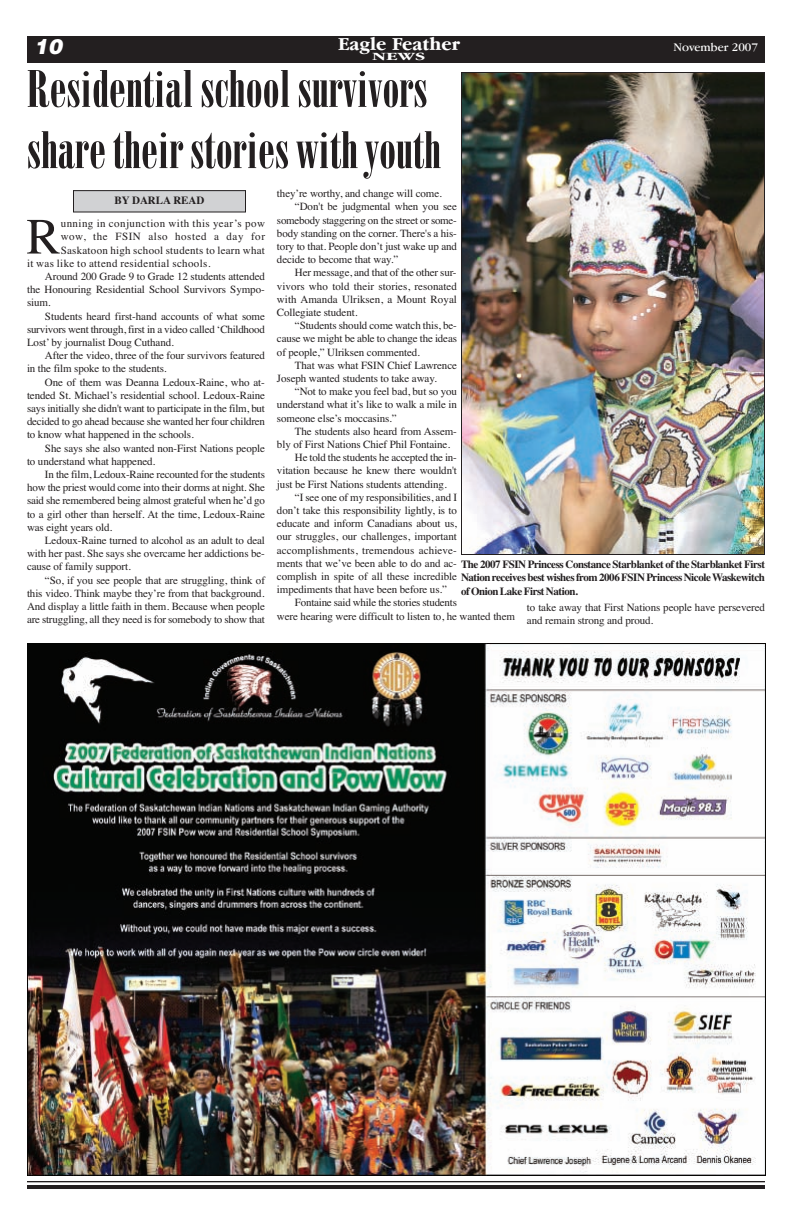
<style>
.page{position:relative;width:792px;height:1224px;background:#fff}
.page>*{position:absolute;margin:0;border:0;box-sizing:border-box;transform-origin:0 0}
.t1{font:51px/61.2px "Bodoni Poster Compressed";color:#231f20}
.t2{font:50.8px "Times";color:#231f20}
.t3{font:italic 900 21px "Helvetica";color:#fff}
.t4{font:700 19px "Garamond IT Cby BT";color:#fff}
.t5{font:12px "Garamond IT Cby BT";color:#fff}
.t6{font:700 11.4px "Garamond IT Cby BT";color:#fff;scale:1.67 1}
.t7{font:11px/13.2px "Times";letter-spacing:-.01em;color:#231f20}
.t8{font:700 11px/13.2px "Times";letter-spacing:-.04em;color:#231f20;text-align:justify}
.t9{font:11px "Times";letter-spacing:.025em;color:#231f20}
.t10{font:11px "Times";letter-spacing:.04em;color:#231f20}
.t11{font:11px "Times";letter-spacing:.03em;color:#231f20}
.t12{font:11px "Times";letter-spacing:.01em;color:#231f20}
.t13{font:11px "Times";letter-spacing:.05em;color:#231f20}
.t14{font:700 11px "Times";color:#231f20}
</style>
<div class="page">
<div style="left:27px;top:36px;width:738px;height:27px;background:#231f20"></div>
<hr style="left:27px;top:1181px;width:738px;height:1px;background:#231f20">
<hr style="left:27px;top:1185px;width:738px;height:4px;background:#231f20">
<img style="left:27px;top:644px;width:738px;height:531px">
<img style="left:463px;top:74px;width:300px;height:479px">
<div style="left:461px;top:72px;width:304px;height:483px;border:1px solid #231f20"></div>
<div style="left:74px;top:191px;width:172px;height:21px;background:#d1d2d4"></div>
<div style="left:73px;top:190px;width:173px;height:22px;border:1px solid #231f20"></div>
<h3 class="t3" style="left:34px;top:34px;width:30px">10</h3>
<h3 class="t4" style="left:338px;top:39px;width:123px">Eagle Feather</h3>
<p class="t6" style="left:372px;top:53px;width:33px">NEWS</p>
<p class="t5" style="left:673px;top:43px;width:86px">November 2007</p>
<h1 class="t1" style="left:27px;top:63px;width:416px">Residential school survivors share their stories with youth</h1>
<p class="t14" style="left:114px;top:194px;width:92px">BY DARLA READ</p>
<p class="t7" style="left:277px;top:187px;width:166px">they’re worthy, and change will come.</p>
<p class="t7" style="left:295px;top:200px;width:163px">“Don't be judgmental when you see</p>
<p class="t7" style="left:277px;top:213px;width:181px">somebody staggering on the street or some-</p>
<p class="t7" style="left:277px;top:226px;width:181px">body standing on the corner. There's a his-</p>
<p class="t7" style="left:277px;top:240px;width:182px">tory to that. People don’t just wake up and</p>
<p class="t7" style="left:277px;top:253px;width:123px">decide to become that way.”</p>
<p class="t7" style="left:295px;top:266px;width:163px">Her message, and that of the other sur-</p>
<p class="t7" style="left:277px;top:279px;width:181px">vivors who told their stories, resonated</p>
<p class="t7" style="left:277px;top:292px;width:182px">with Amanda Ulriksen, a Mount Royal</p>
<p class="t7" style="left:277px;top:306px;width:82px">Collegiate student.</p>
<p class="t7" style="left:295px;top:319px;width:163px">“Students should come watch this, be-</p>
<p class="t7" style="left:277px;top:332px;width:182px">cause we might be able to change the ideas</p>
<p class="t7" style="left:277px;top:345px;width:145px">of people,” Ulriksen commented.</p>
<p class="t7" style="left:295px;top:358px;width:164px">That was what FSIN Chief Lawrence</p>
<p class="t7" style="left:277px;top:372px;width:161px">Joseph wanted students to take away.</p>
<p class="t7" style="left:295px;top:385px;width:164px">“Not to make you feel bad, but so you</p>
<p class="t7" style="left:277px;top:398px;width:182px">understand what it’s like to walk a mile in</p>
<p class="t7" style="left:277px;top:411px;width:121px">someone else’s moccasins.”</p>
<p class="t7" style="left:295px;top:424px;width:163px">The students also heard from Assem-</p>
<p class="t7" style="left:277px;top:438px;width:175px">bly of First Nations Chief Phil Fontaine.</p>
<p class="t7" style="left:295px;top:451px;width:163px">He told the students he accepted the in-</p>
<p class="t7" style="left:277px;top:464px;width:182px">vitation because he knew there wouldn't</p>
<p class="t7" style="left:277px;top:477px;width:171px">just be First Nations students attending.</p>
<p class="t7" style="left:295px;top:490px;width:164px">“I see one of my responsibilities, and I</p>
<p class="t7" style="left:277px;top:504px;width:182px">don’t take this responsibility lightly, is to</p>
<p class="t7" style="left:277px;top:517px;width:182px">educate and inform Canadians about us,</p>
<p class="t7" style="left:277px;top:530px;width:181px">our struggles, our challenges, important</p>
<p class="t12" style="left:277px;top:543px;width:181px">accomplishments, tremendous achieve-</p>
<p class="t7" style="left:277px;top:556px;width:181px">ments that we’ve been able to do and ac-</p>
<p class="t7" style="left:277px;top:570px;width:181px">complish in spite of all these incredible</p>
<p class="t7" style="left:277px;top:583px;width:172px">impediments that have been before us.”</p>
<p class="t7" style="left:295px;top:596px;width:164px">Fontaine said while the stories students</p>
<p class="t7" style="left:277px;top:609px;width:240px">were hearing were difficult to listen to, he wanted them</p>
<p class="t7" style="left:527px;top:600px;width:240px">to take away that First Nations people have persevered and remain strong and proud.</p>
<h2 class="t2" style="left:27px;top:206px;width:35px">R</h2>
<p class="t10" style="left:61px;top:217px;width:206px">unning in conjunction with this year’s pow</p>
<p class="t13" style="left:61px;top:230px;width:206px">wow, the FSIN also hosted a day for</p>
<p class="t9" style="left:61px;top:243px;width:206px">Saskatoon high school students to learn what</p>
<p class="t11" style="left:27px;top:257px;width:185px">it was like to attend residential schools.</p>
<p class="t7" style="left:45px;top:270px;width:222px">Around 200 Grade 9 to Grade 12 students attended</p>
<p class="t7" style="left:27px;top:283px;width:239px">the Honouring Residential School Survivors Sympo-</p>
<p class="t7" style="left:27px;top:296px;width:25px">sium.</p>
<p class="t7" style="left:45px;top:309px;width:222px">Students heard first-hand accounts of what some</p>
<p class="t7" style="left:27px;top:322px;width:239px">survivors went through, first in a video called ‘Childhood</p>
<p class="t7" style="left:27px;top:336px;width:148px">Lost’ by journalist Doug Cuthand.</p>
<p class="t7" style="left:45px;top:349px;width:222px">After the video, three of the four survivors featured</p>
<p class="t7" style="left:27px;top:362px;width:141px">in the film spoke to the students.</p>
<p class="t7" style="left:45px;top:375px;width:221px">One of them was Deanna Ledoux-Raine, who at-</p>
<p class="t7" style="left:27px;top:388px;width:240px">tended St. Michael’s residential school. Ledoux-Raine</p>
<p class="t7" style="left:27px;top:402px;width:239px">says initially she didn't want to participate in the film, but</p>
<p class="t7" style="left:27px;top:415px;width:239px">decided to go ahead because she wanted her four children</p>
<p class="t7" style="left:27px;top:428px;width:168px">to know what happened in the schools.</p>
<p class="t7" style="left:45px;top:441px;width:221px">She says she also wanted non-First Nations people</p>
<p class="t7" style="left:27px;top:454px;width:130px">to understand what happened.</p>
<p class="t7" style="left:45px;top:468px;width:221px">In the film, Ledoux-Raine recounted for the students</p>
<p class="t7" style="left:27px;top:481px;width:239px">how the priest would come into their dorms at night. She</p>
<p class="t7" style="left:27px;top:494px;width:240px">said she remembered being almost grateful when he’d go</p>
<p class="t7" style="left:27px;top:507px;width:240px">to a girl other than herself. At the time, Ledoux-Raine</p>
<p class="t7" style="left:27px;top:520px;width:87px">was eight years old.</p>
<p class="t7" style="left:45px;top:534px;width:222px">Ledoux-Raine turned to alcohol as an adult to deal</p>
<p class="t7" style="left:27px;top:547px;width:239px">with her past. She says she overcame her addictions be-</p>
<p class="t7" style="left:27px;top:560px;width:105px">cause of family support.</p>
<p class="t7" style="left:45px;top:573px;width:221px">“So, if you see people that are struggling, think of</p>
<p class="t7" style="left:27px;top:586px;width:239px">this video. Think maybe they’re from that background.</p>
<p class="t7" style="left:27px;top:600px;width:240px">And display a little faith in them. Because when people</p>
<p class="t7" style="left:27px;top:613px;width:239px">are struggling, all they need is for somebody to show that</p>
<p class="t8" style="left:461px;top:558px;width:306px">The 2007 FSIN Princess Constance Starblanket of the Starblanket First Nation receives best wishes from 2006 FSIN Princess NicoleWaskewitch of Onion Lake First Nation.</p>
</div>
